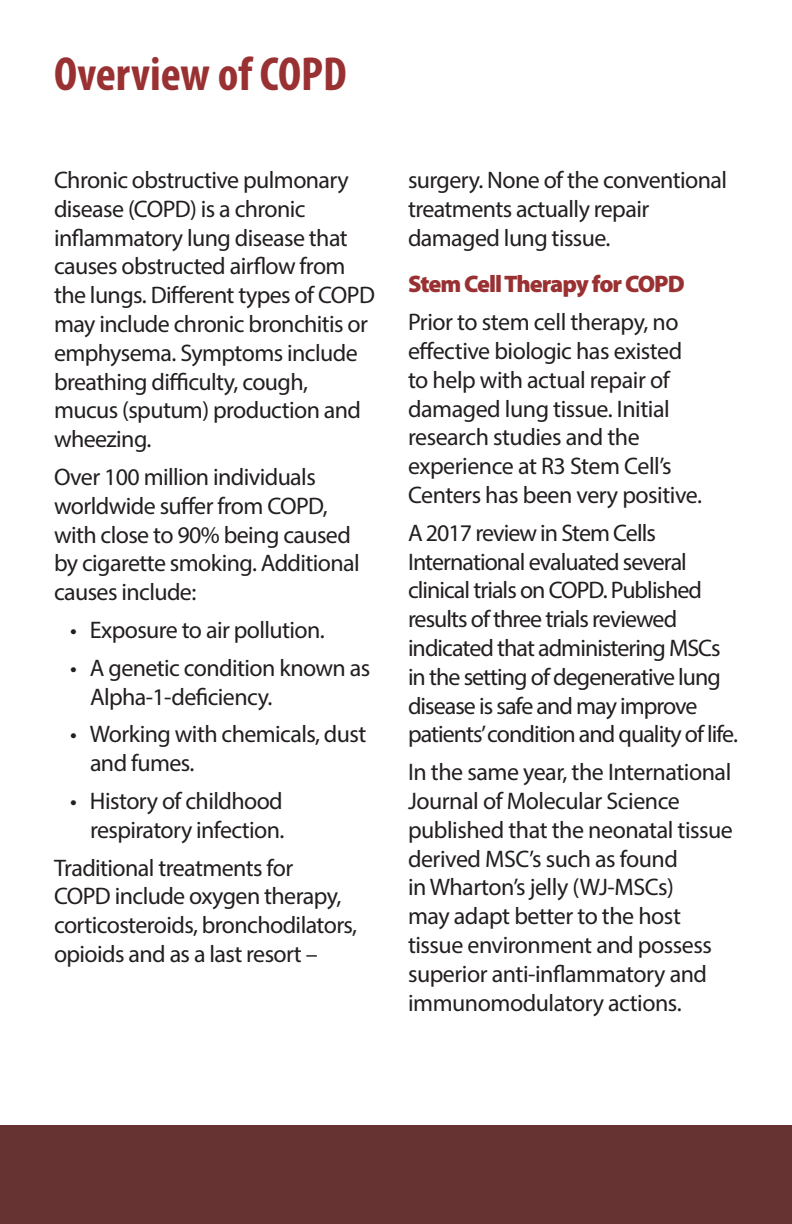
<style>
.page{position:relative;width:792px;height:1224px;background:#fff}
.page>*{position:absolute;margin:0;border:0;box-sizing:border-box;transform-origin:0 0}
.t1{font:700 condensed 48px "Myriad Pro";color:#993132}
.t2{font:24px/28.8px "Myriad Pro";letter-spacing:-.025em;color:#231f20}
.t3{font:900 24px "Myriad Pro";letter-spacing:-.04em;color:#993132}
</style>
<div class="page">
<div style="left:0;top:1125px;width:792px;height:99px;background:#663232"></div>
<p class="t1" style="left:54px;top:44px;width:294px">Overview of COPD</p>
<p class="t2" style="left:54px;top:165px;width:322px">Chronic obstructive pulmonary disease (COPD) is a chronic inflammatory lung disease that causes obstructed airflow from the lungs. Different types of COPD may include chronic bronchitis or emphysema. Symptoms include breathing difficulty, cough, mucus (sputum) production and wheezing.</p>
<p class="t2" style="left:54px;top:462px;width:307px">Over 100 million individuals worldwide suffer from COPD, with close to 90% being caused by cigarette smoking. Additional causes include:</p>
<p class="t2" style="left:70px;top:615px;width:256px">• Exposure to air pollution.</p>
<p class="t2" style="left:90px;top:653px;width:282px;text-indent:-20px">• A genetic condition known as<br>Alpha-1-deficiency.</p>
<p class="t2" style="left:90px;top:720px;width:278px;text-indent:-20px">• Working with chemicals, dust and fumes.</p>
<p class="t2" style="left:70px;top:786px;width:216px;text-align:right">• History of childhood respiratory infection.</p>
<p class="t2" style="left:54px;top:853px;width:305px">Traditional treatments for<br>COPD include oxygen therapy, corticosteroids, bronchodilators, opioids and as a last resort –</p>
<p class="t2" style="left:408px;top:165px;width:321px">surgery. None of the conventional treatments actually repair damaged lung tissue.</p>
<p class="t3" style="left:408px;top:268px;width:278px">Stem Cell Therapy for COPD</p>
<p class="t2" style="left:408px;top:307px;width:296px">Prior to stem cell therapy, no effective biologic has existed to help with actual repair of damaged lung tissue. Initial research studies and the experience at R3 Stem Cell’s<br>Centers has been very positive.</p>
<p class="t2" style="left:408px;top:518px;width:332px">A 2017 review in Stem Cells International evaluated several clinical trials on COPD. Published results of three trials reviewed indicated that administering MSCs in the setting of degenerative lung disease is safe and may improve patients’condition and quality of life.</p>
<p class="t2" style="left:408px;top:757px;width:326px">In the same year, the International<br>Journal of Molecular Science published that the neonatal tissue derived MSC’s such as found<br>in Wharton’s jelly (WJ-MSCs)<br>may adapt better to the host tissue environment and possess superior anti-inflammatory and immunomodulatory actions.</p>
</div>
